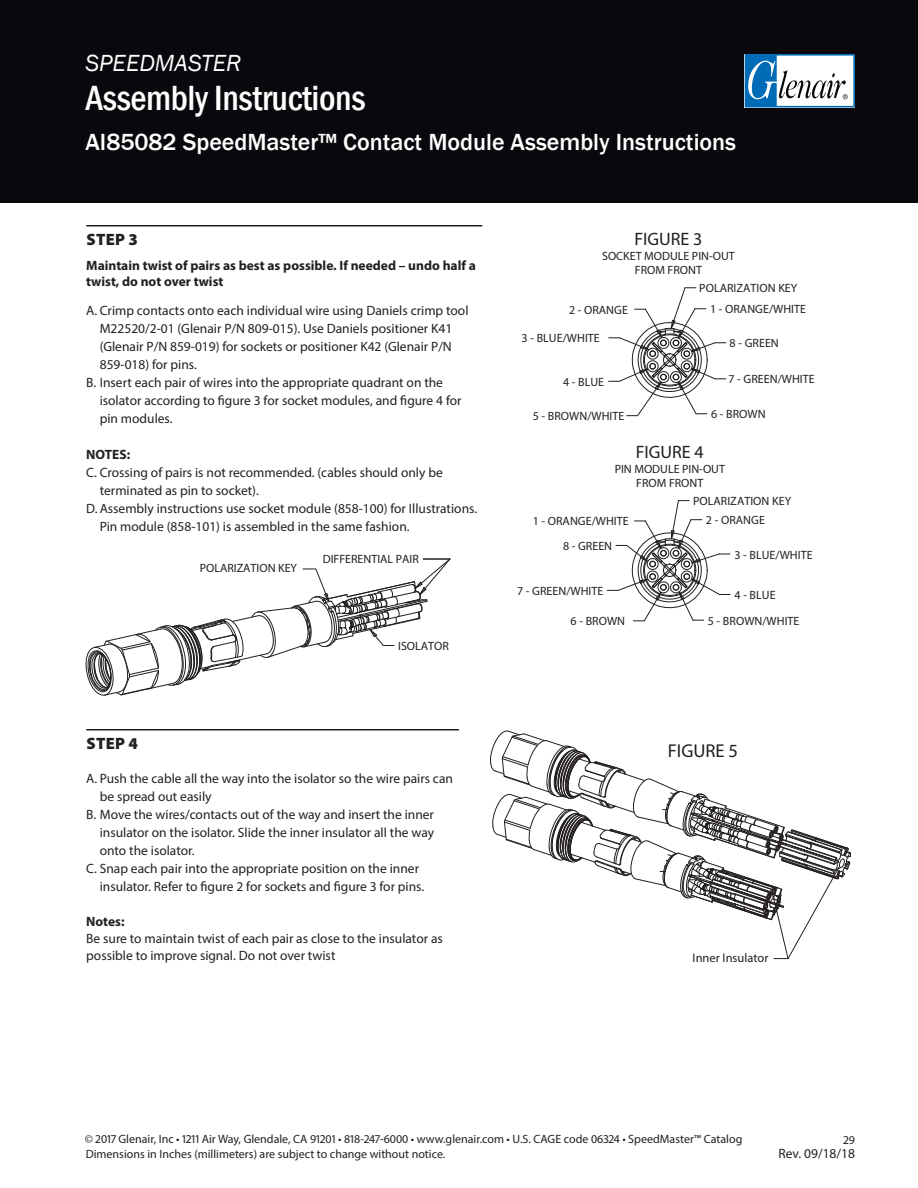
<style>
.page{position:relative;width:918px;height:1188px;background:#fff}
.page>*{position:absolute;margin:0;border:0;box-sizing:border-box;transform-origin:0 0}
.t1{font:500 condensed 36px "Franklin Gothic";letter-spacing:-.01em;color:#fff}
.t2{font:500 24px "Franklin Gothic";color:#fff}
.t3{font:italic 24px "Franklin Gothic";color:#fff}
.t4{font:18.6px "Myriad Pro";color:#231f20}
.t5{font:18px "Myriad Pro";color:#231f20}
.t6{font:900 16.5px "Myriad Pro";letter-spacing:.02em;color:#231f20}
.t7{font:13.5px/16.5px "Myriad Pro";color:#231f20}
.t8{font:700 13.5px/16.5px "Myriad Pro";color:#231f20}
.t9{font:12.45px "Myriad Pro";letter-spacing:.005em;color:#231f20}
.t10{font:12px/14.4px "Myriad Pro";color:#231f20;text-align:center}
</style>
<div class="page">
<div style="left:0;top:0;width:918px;height:202px;background:#08080d"></div>
<svg style="left:745px;top:54px;width:110px;height:53px;background:#a1c0d6"></svg>
<hr style="left:86px;top:225px;width:396px;height:1px;background:#231f20">
<hr style="left:86px;top:729px;width:373px;height:1px;background:#231f20">
<svg style="left:607px;top:500px;width:123px;height:122px"></svg>
<svg style="left:609px;top:287px;width:117px;height:130px"></svg>
<svg style="left:85px;top:558px;width:366px;height:138px"></svg>
<svg style="left:490px;top:730px;width:361px;height:230px"></svg>
<h2 class="t3" style="left:86px;top:48px;width:157px">SPEEDMASTER</h2>
<h1 class="t1" style="left:86px;top:74px;width:282px">Assembly Instructions</h1>
<h2 class="t2" style="left:86px;top:127px;width:652px">AI85082 SpeedMaster™ Contact Module Assembly Instructions</h2>
<p class="t6" style="left:86px;top:230px;width:53px">STEP 3</p>
<p class="t8" style="left:86px;top:257px;width:391px">Maintain twist of pairs as best as possible. If needed – undo half a twist, do not over twist</p>
<p class="t7" style="left:86px;top:302px;width:384px">A. Crimp contacts onto each individual wire using Daniels crimp tool</p>
<p class="t7" style="left:100px;top:320px;width:354px">M22520/2-01 (Glenair P/N 809-015). Use Daniels positioner K41</p>
<p class="t7" style="left:100px;top:338px;width:354px">(Glenair P/N 859-019) for sockets or positioner K42 (Glenair P/N</p>
<p class="t7" style="left:100px;top:356px;width:99px">859-018) for pins.</p>
<p class="t7" style="left:86px;top:374px;width:358px">B. Insert each pair of wires into the appropriate quadrant on the</p>
<p class="t7" style="left:100px;top:392px;width:363px">isolator according to figure 3 for socket modules, and figure 4 for</p>
<p class="t7" style="left:100px;top:410px;width:74px">pin modules.</p>
<p class="t8" style="left:86px;top:446px;width:46px">NOTES:</p>
<p class="t7" style="left:86px;top:464px;width:358px">C. Crossing of pairs is not recommended. (cables should only be</p>
<p class="t7" style="left:100px;top:482px;width:161px">terminated as pin to socket).</p>
<p class="t7" style="left:86px;top:500px;width:392px">D. Assembly instructions use socket module (858-100) for Illustrations.</p>
<p class="t7" style="left:100px;top:518px;width:311px">Pin module (858-101) is assembled in the same fashion.</p>
<p class="t10" style="left:200px;top:561px;width:99px">POLARIZATION KEY</p>
<p class="t10" style="left:323px;top:551px;width:98px">DIFFERENTIAL PAIR</p>
<p class="t10" style="left:398px;top:638px;width:52px">ISOLATOR</p>
<p class="t6" style="left:86px;top:734px;width:53px">STEP 4</p>
<p class="t7" style="left:86px;top:770px;width:368px">A. Push the cable all the way into the isolator so the wire pairs can</p>
<p class="t7" style="left:100px;top:788px;width:113px">be spread out easily</p>
<p class="t7" style="left:86px;top:806px;width:349px">B. Move the wires/contacts out of the way and insert the inner</p>
<p class="t7" style="left:100px;top:824px;width:336px">insulator on the isolator. Slide the inner insulator all the way</p>
<p class="t7" style="left:100px;top:842px;width:96px">onto the isolator.</p>
<p class="t7" style="left:86px;top:860px;width:334px">C. Snap each pair into the appropriate position on the inner</p>
<p class="t7" style="left:100px;top:878px;width:326px">insulator. Refer to figure 2 for sockets and figure 3 for pins.</p>
<p class="t8" style="left:86px;top:912px;width:40px">Notes:</p>
<p class="t7" style="left:86px;top:931px;width:358px">Be sure to maintain twist of each pair as close to the insulator as possible to improve signal. Do not over twist</p>
<h3 class="t5" style="left:634px;top:228px;width:69px">FIGURE 3</h3>
<p class="t10" style="left:602px;top:248px;width:134px">SOCKET MODULE PIN-OUT<br>FROM FRONT</p>
<p class="t10" style="left:699px;top:281px;width:100px">POLARIZATION KEY</p>
<p class="t10" style="left:569px;top:302px;width:60px">2 - ORANGE</p>
<p class="t10" style="left:710px;top:302px;width:98px">1 - ORANGE/WHITE</p>
<p class="t10" style="left:522px;top:331px;width:80px">3 - BLUE/WHITE</p>
<p class="t10" style="left:563px;top:374px;width:43px">4 - BLUE</p>
<p class="t10" style="left:533px;top:409px;width:93px">5 - BROWN/WHITE</p>
<p class="t10" style="left:711px;top:407px;width:56px">6 - BROWN</p>
<p class="t10" style="left:730px;top:336px;width:51px">8 - GREEN</p>
<p class="t10" style="left:729px;top:372px;width:88px">7 - GREEN/WHITE</p>
<h3 class="t5" style="left:636px;top:441px;width:69px">FIGURE 4</h3>
<p class="t10" style="left:615px;top:461px;width:112px">PIN MODULE PIN-OUT<br>FROM FRONT</p>
<p class="t10" style="left:693px;top:494px;width:100px">POLARIZATION KEY</p>
<p class="t10" style="left:533px;top:514px;width:98px">1 - ORANGE/WHITE</p>
<p class="t10" style="left:706px;top:513px;width:60px">2 - ORANGE</p>
<p class="t10" style="left:563px;top:538px;width:51px">8 - GREEN</p>
<p class="t10" style="left:517px;top:583px;width:88px">7 - GREEN/WHITE</p>
<p class="t10" style="left:734px;top:547px;width:80px">3 - BLUE/WHITE</p>
<p class="t10" style="left:735px;top:588px;width:43px">4 - BLUE</p>
<p class="t10" style="left:571px;top:614px;width:56px">6 - BROWN</p>
<p class="t10" style="left:708px;top:613px;width:93px">5 - BROWN/WHITE</p>
<h3 class="t4" style="left:668px;top:740px;width:72px">FIGURE 5</h3>
<p class="t9" style="left:693px;top:950px;width:77px">Inner Insulator</p>
<p class="t10" style="left:85px;top:1132px;width:659px">© 2017 Glenair, Inc • 1211 Air Way, Glendale, CA 91201 • 818-247-6000 • www.glenair.com • U.S. CAGE code 06324 • SpeedMaster™ Catalog</p>
<p class="t10" style="left:843px;top:1132px;width:13px">29</p>
<p class="t10" style="left:86px;top:1147px;width:361px">Dimensions in Inches (millimeters) are subject to change without notice.</p>
<p class="t7" style="left:778px;top:1145px;width:78px">Rev. 09/18/18</p>
</div>
